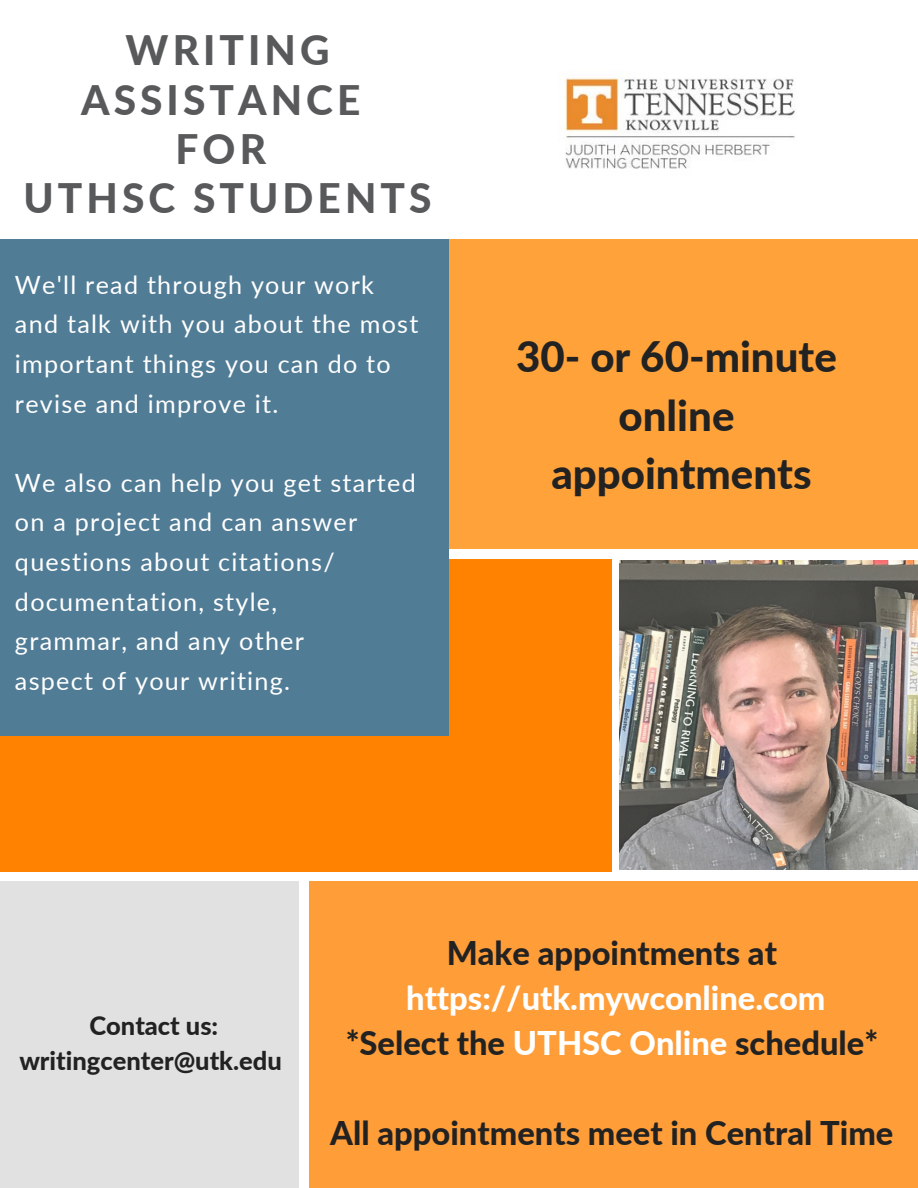
<style>
.page{position:relative;width:918px;height:1188px;background:#fff}
.page>*{position:absolute;margin:0;border:0;box-sizing:border-box;transform-origin:0 0}
.t1{font:800 42px/58.5px "Lato";color:#222;text-align:center}
.t2{font:800 40.65px/49.3px "Lato";letter-spacing:.1em;color:#58595b;text-align:center}
.t3{font:800 32.7px/45px "Lato";color:#fff;text-align:center}
.t4{font:800 32.7px "Lato";color:#222}
.t5{font:800 25.5px/35.5px "Lato";color:#222;text-align:center}
.t6{font:25.2px/39.6px "Lato";letter-spacing:.05em;color:#fff}
.s1{color:#222}
</style>
<div class="page">
<div style="left:309px;top:240px;width:609px;height:309px;background:#ffa239"></div>
<img style="left:620px;top:560px;width:298px;height:310px">
<div style="left:0;top:881px;width:298px;height:307px;background:#e1e1e1"></div>
<div style="left:309px;top:881px;width:609px;height:307px;background:#ff9d39"></div>
<div style="left:0;top:559px;width:612px;height:312px;background:#ff8200"></div>
<svg style="left:103px;top:239px;width:109px;height:1px"></svg>
<div style="left:0;top:240px;width:448px;height:496px;background:#517c96"></div>
<img style="left:559px;top:76px;width:236px;height:93px">
<h2 class="t2" style="left:24px;top:25px;width:409px">WRITING<br>ASSISTANCE<br>FOR<br>UTHSC STUDENTS</h2>
<p class="t6" style="left:15px;top:264px;width:405px">We'll read through your work and talk with you about the most important things you can do to revise and improve it.</p>
<p class="t6" style="left:15px;top:462px;width:402px">We also can help you get started on a project and can answer questions about citations/ documentation, style,<br>grammar, and any other<br>aspect of your writing.</p>
<h1 class="t1" style="left:516px;top:327px;width:322px">30- or 60-minute online appointments</h1>
<p class="t5" style="left:19px;top:1007px;width:264px">Contact us: writingcenter@utk.edu</p>
<p class="t4" style="left:447px;top:933px;width:332px">Make appointments at</p>
<p class="t3" style="left:346px;top:975px;width:534px">https://utk.mywconline.com<br><span class="s1">*Select the</span> UTHSC Online <span class="s1">schedule*</span></p>
<p class="t4" style="left:330px;top:1113px;width:565px">All appointments meet in Central Time</p>
</div>
